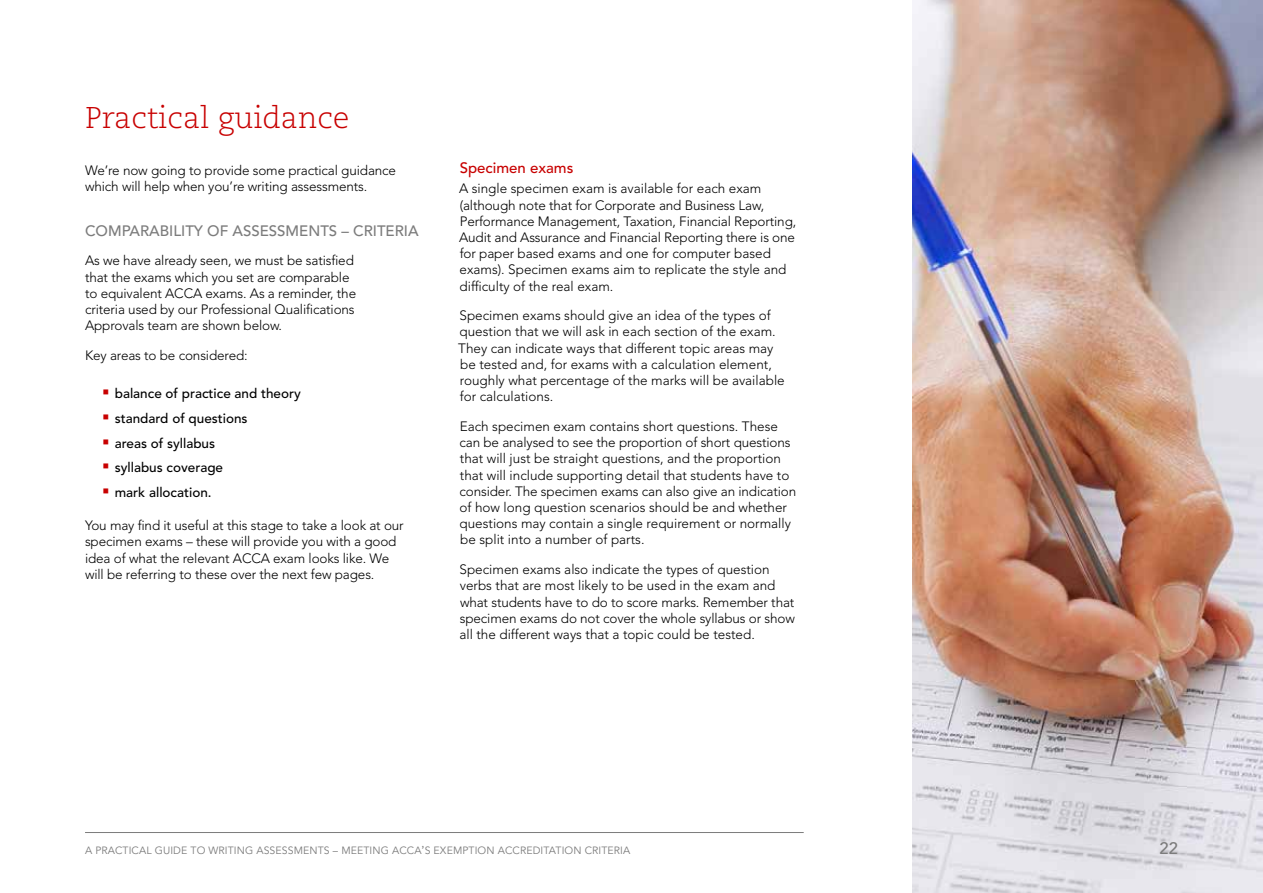
<style>
.page{position:relative;width:1263px;height:893px;background:#fff}
.page>*{position:absolute;margin:0;border:0;box-sizing:border-box;transform-origin:0 0}
.t1{font:300 30px "Caecilia";color:#c80000}
.t2{font:500 16.5px "Avenir LT Std";color:#7c7c7c}
.t3{font:500 15px "Avenir LT Std";color:#7c7c7c}
.t4{font:500 15px "Avenir LT Std";color:#c80000}
.t5{font:300 13.5px/16.2px "Avenir LT Std";letter-spacing:-.01em;color:#000}
.t6{font:500 13.5px "Avenir LT Std";color:#000}
.t7{font:10.5px "Avenir LT Std";letter-spacing:.01em;color:#7c7c7c}
.s1{color:#c80000}
.s2{font-family:"Caecilia"}
</style>
<div class="page">
<img style="left:912px;top:0;width:351px;height:893px">
<hr style="left:85px;top:832px;width:719px;height:1px;background:#7c7c7c">
<h1 class="t1" style="left:85px;top:101px;width:266px">Practical guidance</h1>
<p class="t5" style="left:85px;top:162px;width:313px">We’re now going to provide some practical guidance which will help when you’re writing assessments.</p>
<p class="t3" style="left:85px;top:223px;width:335px">COMPARABILITY OF ASSESSMENTS – CRITERIA</p>
<p class="t5" style="left:85px;top:253px;width:273px">As we have already seen, we must be satisfied that the exams which you set are comparable to equivalent ACCA exams. As a reminder, the criteria used by our Professional Qualifications Approvals team are shown below.</p>
<p class="t5" style="left:85px;top:347px;width:164px">Key areas to be considered:</p>
<p class="t6" style="left:102px;top:386px;width:200px"><span class="s1">▪</span> balance of practice and theory</p>
<p class="t6" style="left:102px;top:410px;width:147px"><span class="s1">▪</span> standard of questions</p>
<p class="t6" style="left:102px;top:435px;width:115px"><span class="s1">▪</span> areas of syllabus</p>
<p class="t6" style="left:102px;top:460px;width:123px"><span class="s1">▪</span> syllabus coverage</p>
<p class="t6" style="left:102px;top:484px;width:111px"><span class="s1">▪</span> mark allocation.</p>
<p class="t5" style="left:85px;top:517px;width:320px">You may find it useful at this stage to take a look at our specimen exams – these will provide you with a good idea of what the relevant ACCA exam looks like. We will be referring to these over the next few pages.</p>
<p class="t4" style="left:460px;top:159px;width:115px">Specimen exams</p>
<p class="t5" style="left:459px;top:181px;width:339px">A single specimen exam is available for each exam (although note that for Corporate and Business Law, Performance Management, Taxation, Financial Reporting, Audit and Assurance and Financial Reporting there is one for paper based exams and one for computer based exams). Specimen exams aim to replicate the style and difficulty of the real exam.</p>
<p class="t5" style="left:458px;top:308px;width:328px">Specimen exams should give an idea of the types of question that we will ask in each section of the exam.<br>They can indicate ways that different topic areas may be tested and, for exams with a calculation element, roughly what percentage of the marks will be available for calculations.</p>
<p class="t5" style="left:459px;top:418px;width:338px">Each specimen exam contains short questions. These can be analysed to see the proportion of short questions that will just be straight questions, and the proportion that will include supporting detail that students have to consider. The specimen exams can also give an indication of how long question scenarios should be and whether questions may contain a single requirement or normally be split into a number of parts.</p>
<p class="t5" style="left:459px;top:561px;width:337px">Specimen exams also indicate the types of question verbs that are most likely to be used in the exam and what students have to do to score marks. Remember that specimen exams do not cover the whole syllabus or show all the different ways that a topic could be tested.</p>
<p class="t7" style="left:85px;top:844px;width:547px">A PRACTICAL GUIDE TO WRITING ASSESSMENTS – MEETING ACCA<span class="s2">’</span>S EXEMPTION ACCREDITATION CRITERIA</p>
<p class="t2" style="left:1159px;top:839px;width:20px">22</p>
</div>
